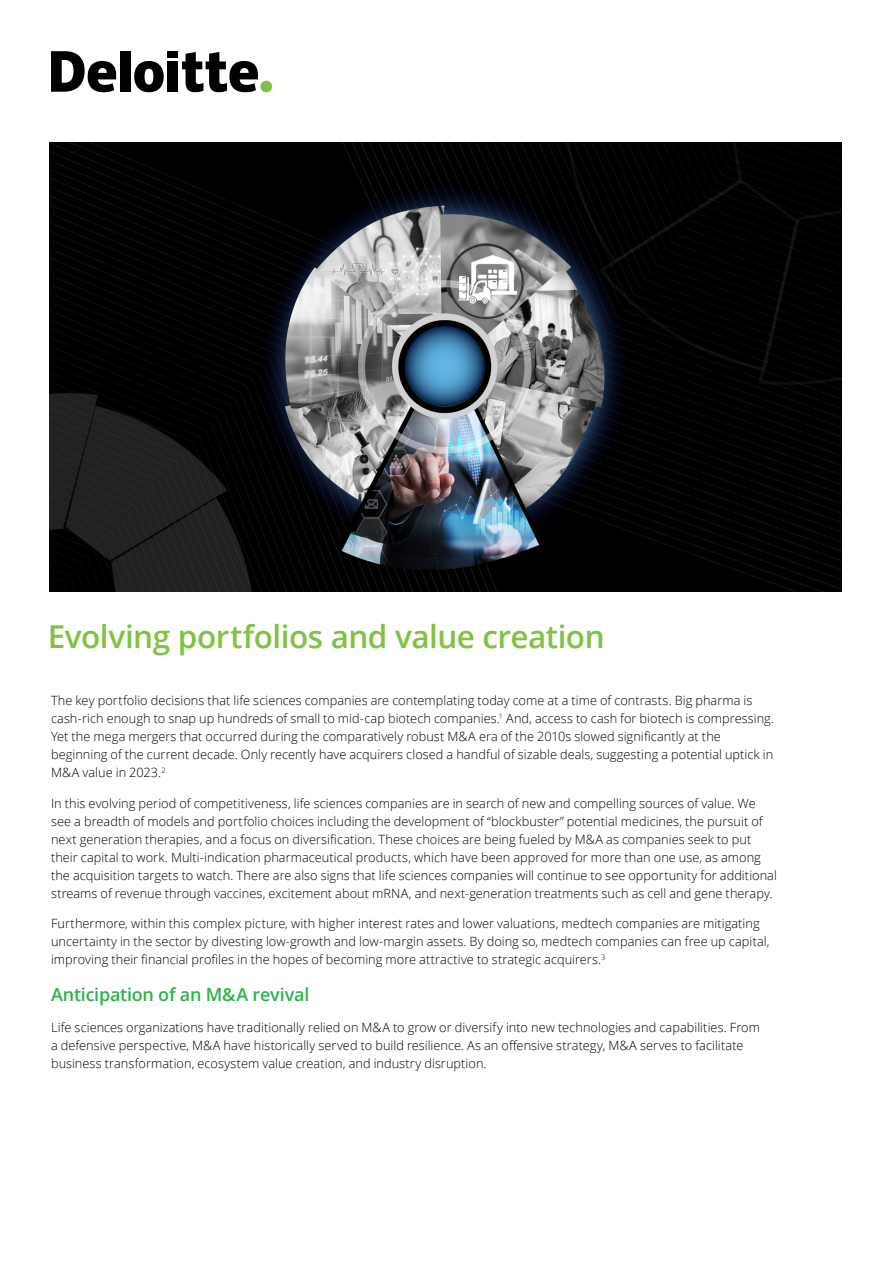
<style>
.page{position:relative;width:893px;height:1263px;background:#fff}
.page>*{position:absolute;margin:0;border:0;box-sizing:border-box;transform-origin:0 0}
.t1{font:600 31.5px "Open Sans";letter-spacing:-.015em;color:#80c342}
.t2{font:600 18px "Open Sans";letter-spacing:-.015em;color:#2cb34a}
.t3{font:300 12.75px/18px "Open Sans";letter-spacing:.005em;color:#000}
</style>
<div class="page">
<img style="left:49px;top:142px;width:793px;height:449px">
<div style="left:260px;top:81px;width:12px;height:11px;background:#80c342;border-radius:50%"></div>
<div style="left:120px;top:51px;width:10px;height:41px;background:#000"></div>
<svg style="left:134px;top:61px;width:30px;height:31px"></svg>
<div style="left:168px;top:61px;width:10px;height:31px;background:#000"></div>
<div style="left:168px;top:51px;width:10px;height:7px;background:#000"></div>
<svg style="left:182px;top:52px;width:76px;height:40px"></svg>
<svg style="left:51px;top:51px;width:65px;height:41px"></svg>
<h1 class="t1" style="left:48px;top:615px;width:558px">Evolving portfolios and value creation</h1>
<p class="t3" style="left:51px;top:691px;width:724px">The key portfolio decisions that life sciences companies are contemplating today come at a time of contrasts. Big pharma is cash-rich enough to snap up hundreds of small to mid-cap biotech companies.<sup>1</sup> And, access to cash for biotech is compressing.<br>Yet the mega mergers that occurred during the comparatively robust M&amp;A era of the 2010s slowed significantly at the beginning of the current decade. Only recently have acquirers closed a handful of sizable deals, suggesting a potential uptick in M&amp;A value in 2023.<sup>2</sup></p>
<p class="t3" style="left:51px;top:793px;width:727px">In this evolving period of competitiveness, life sciences companies are in search of new and compelling sources of value. We see a breadth of models and portfolio choices including the development of “blockbuster” potential medicines, the pursuit of next generation therapies, and a focus on diversification. These choices are being fueled by M&amp;A as companies seek to put their capital to work. Multi-indication pharmaceutical products, which have been approved for more than one use, as among the acquisition targets to watch. There are also signs that life sciences companies will continue to see opportunity for additional streams of revenue through vaccines, excitement about mRNA, and next-generation treatments such as cell and gene therapy.</p>
<p class="t3" style="left:51px;top:914px;width:720px">Furthermore, within this complex picture, with higher interest rates and lower valuations, medtech companies are mitigating uncertainty in the sector by divesting low-growth and low-margin assets. By doing so, medtech companies can free up capital, improving their financial profiles in the hopes of becoming more attractive to strategic acquirers.<sup>3</sup></p>
<h2 class="t2" style="left:51px;top:982px;width:260px">Anticipation of an M&amp;A revival</h2>
<p class="t3" style="left:51px;top:1018px;width:710px">Life sciences organizations have traditionally relied on M&amp;A to grow or diversify into new technologies and capabilities. From a defensive perspective, M&amp;A have historically served to build resilience. As an offensive strategy, M&amp;A serves to facilitate business transformation, ecosystem value creation, and industry disruption.</p>
</div>
